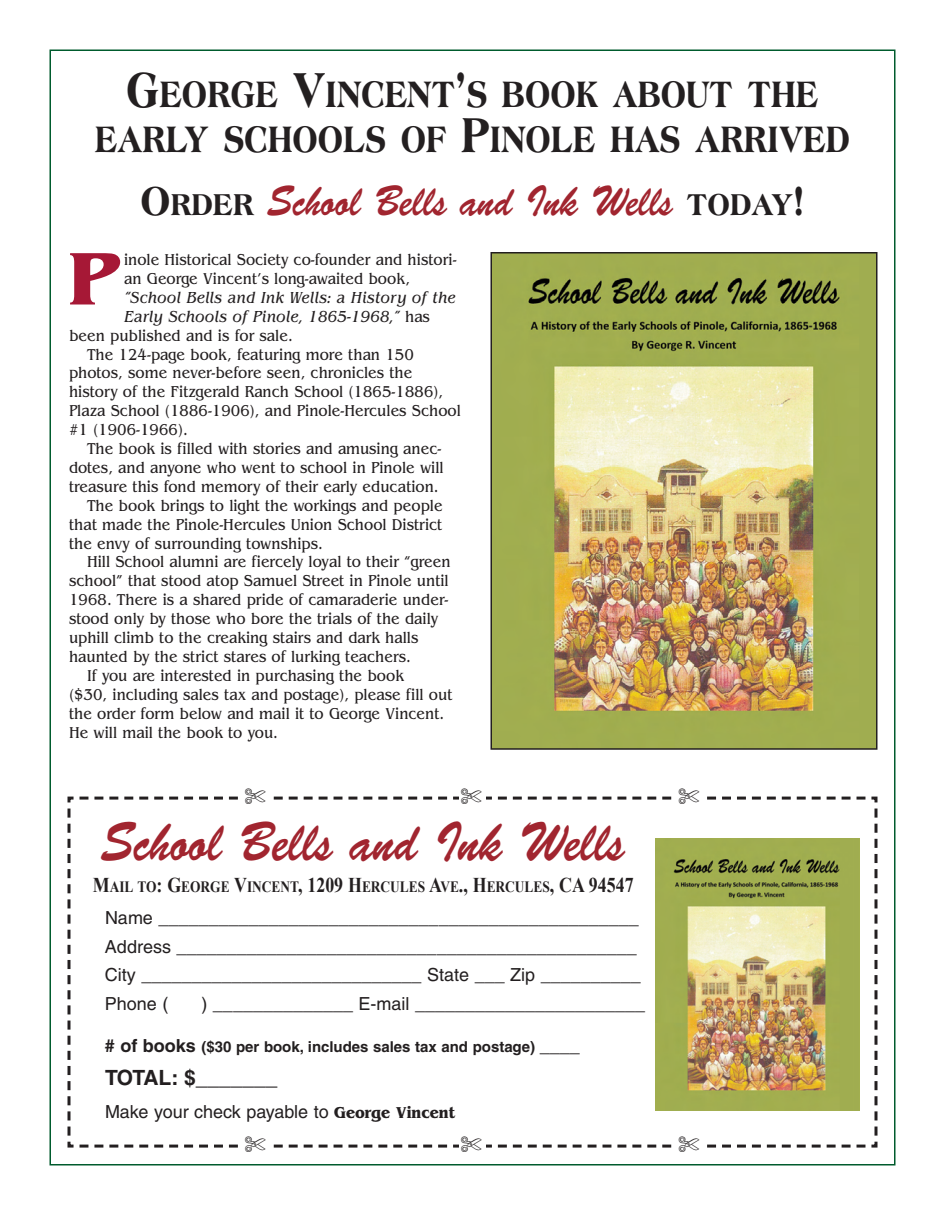
<style>
.page{position:relative;width:945px;height:1215px;background:#fff}
.page>*{position:absolute;margin:0;border:0;box-sizing:border-box;transform-origin:0 0}
.t1{font:700 78px "Benguiat";color:#a61836}
.t2{font:55.8px "Brush Script";color:#a1252f;scale:.83 1}
.t3{font:43.2px "Brush Script";color:#a1252f;scale:.83 1}
.t4{font:800 39.45px/45px "Americana";color:#231f20;text-align:center;scale:.77 1}
.t5{font:700 21px "Helvetica";letter-spacing:-.04em;color:#231f20}
.t6{font:18px/28.5px "Helvetica";color:#231f20}
.t7{font:16.5px/18.9px "Benguiat";color:#231f20;scale:.9 1}
.t8{font:italic 16.5px "Benguiat";color:#231f20;scale:.9 1}
.t9{font:700 15.75px "Times New Roman";color:#231f20;scale:.85 1}
.t10{font:700 15px "Helvetica";color:#231f20}
.s1{font-size:52.65px}
.s2{font-family:"Americana";font-weight:800;color:#231f20}
.s3{font-family:"Americana";font-weight:800;font-size:32.4px;color:#231f20}
.s4{font-style:normal}
.s5{font-size:21px}
.s6{font-size:18px}
.s7{font-family:"Benguiat";font-weight:700;font-size:16.5px}
</style>
<div class="page">
<img style="left:493px;top:255px;width:382px;height:492px">
<div style="left:490px;top:252px;width:388px;height:498px;border:2px solid #231f20"></div>
<svg style="left:67px;top:796px;width:811px;height:352px"></svg>
<h3 class="t4" style="left:95px;top:74px;width:982px"><span class="s1">G</span>EORGE <span class="s1">V</span>INCENT<span class="s1">’</span>S BOOK ABOUT THE<br>EARLY SCHOOLS OF <span class="s1">P</span>INOLE HAS ARRIVED</h3>
<h3 class="t3" style="left:141px;top:185px;width:801px"><span class="s2">O</span><span class="s3">RDER</span> School Bells and Ink Wells <span class="s3">TODAY</span><span class="s2">!</span></h3>
<p class="t7" style="left:124px;top:252px;width:371px">inole Historical Society co-founder and histori&shy;an George Vincent’s long-awaited book,</p>
<p class="t8" style="left:124px;top:291px;width:370px">“School Bells and Ink Wells: a History of the</p>
<p class="t8" style="left:124px;top:310px;width:342px">Early Schools of Pinole, 1865-1968,” <span class="s4">has</span></p>
<p class="t7" style="left:69px;top:327px;width:250px">been published and is for sale.</p>
<p class="t7" style="left:87px;top:346px;width:365px">The 124-page book, featuring more than 150</p>
<p class="t7" style="left:69px;top:365px;width:383px">photos, some never-before seen, chronicles the</p>
<p class="t7" style="left:69px;top:384px;width:417px">history of the Fitzgerald Ranch School (1865-1886),</p>
<p class="t7" style="left:69px;top:403px;width:437px">Plaza School (1886-1906), and Pinole-Hercules School</p>
<p class="t7" style="left:69px;top:422px;width:134px">#1 (1906-1966).</p>
<p class="t7" style="left:87px;top:441px;width:395px">The book is filled with stories and amusing anec-</p>
<p class="t7" style="left:69px;top:459px;width:418px">dotes, and anyone who went to school in Pinole will</p>
<p class="t7" style="left:69px;top:478px;width:412px">treasure this fond memory of their early education.</p>
<p class="t7" style="left:87px;top:497px;width:397px">The book brings to light the workings and people</p>
<p class="t7" style="left:69px;top:516px;width:416px">that made the Pinole-Hercules Union School District</p>
<p class="t7" style="left:69px;top:535px;width:284px">the envy of surrounding townships.</p>
<p class="t7" style="left:87px;top:554px;width:406px">Hill School alumni are fiercely loyal to their “green</p>
<p class="t7" style="left:69px;top:573px;width:423px">school” that stood atop Samuel Street in Pinole until</p>
<p class="t7" style="left:69px;top:592px;width:423px">1968. There is a shared pride of camaraderie under-</p>
<p class="t7" style="left:69px;top:611px;width:412px">stood only by those who bore the trials of the daily</p>
<p class="t7" style="left:69px;top:630px;width:390px">uphill climb to the creaking stairs and dark halls</p>
<p class="t7" style="left:69px;top:648px;width:382px">haunted by the strict stares of lurking teachers.</p>
<p class="t7" style="left:87px;top:667px;width:354px">If you are interested in purchasing the book</p>
<p class="t7" style="left:69px;top:686px;width:428px">($30, including sales tax and postage), please fill out</p>
<p class="t7" style="left:69px;top:705px;width:418px">the order form below and mail it to George Vincent.</p>
<p class="t7" style="left:69px;top:724px;width:234px">He will mail the book to you.</p>
<h1 class="t1" style="left:69px;top:250px;width:53px">P</h1>
<h2 class="t2" style="left:101px;top:822px;width:634px">School Bells and Ink Wells</h2>
<p class="t9" style="left:93px;top:878px;width:638px"><span class="s5">M</span>AIL TO<span class="s5">: G</span>EORGE <span class="s5">V</span>INCENT<span class="s5">, 1209 H</span>ERCULES <span class="s5">A</span>VE<span class="s5">., H</span>ERCULES<span class="s5">, CA 94547</span></p>
<p class="t6" style="left:105px;top:906px;width:537px">Name ________________________________________________ Address ______________________________________________ City ____________________________ State ___ Zip __________ Phone (</p>
<p class="t6" style="left:202px;top:991px;width:445px">) ______________ E-mail _______________________</p>
<p class="t10" style="left:105px;top:1041px;width:476px"><span class="s6"># of books</span> ($30 per book, includes sales tax and postage) <span class="s6">____</span></p>
<p class="t5" style="left:105px;top:1070px;width:174px">TOTAL: $_______</p>
<p class="t6" style="left:105px;top:1099px;width:352px">Make your check payable to <span class="s7">George Vincent</span></p>
</div>
